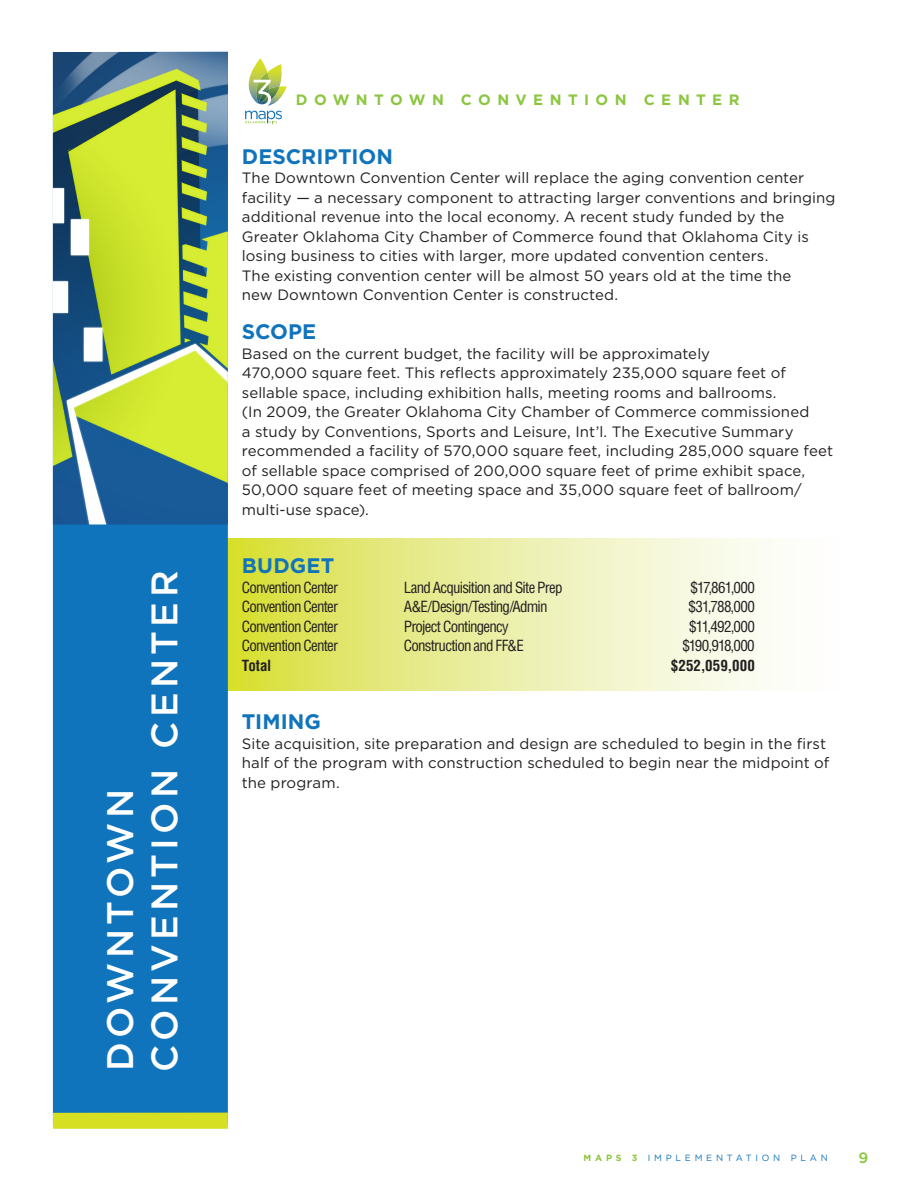
<style>
.page{position:relative;width:918px;height:1188px;background:#fff}
.page>*{position:absolute;margin:0;border:0;box-sizing:border-box;transform-origin:0 0}
.pull_quotes-green{font:500 36.9px/44.2px "Gotham";letter-spacing:.11em;color:#fff}
.copy{font:700 21px "Gotham";letter-spacing:.005em;color:#1074bc}
.COPY_BLOCK_Goad{font:700 21px "Gotham";letter-spacing:.005em;color:#1074bc}
.COPY_BLOCK_Goad-2{font:15px/19.5px "Gotham";letter-spacing:.005em;color:#231f20}
.copy-2{font:condensed 15px "Helvetica";letter-spacing:-.05em;color:#231f20}
.copy-3{font:700 15px "Gotham";letter-spacing:.425em;color:#8bc63e}
.copy-4{font:700 condensed 15px "Helvetica";color:#231f20}
.t1{font:500 15px "Gotham";color:#8bc63e}
.t2{font:9px "Gotham";letter-spacing:.42em;color:#1074bc}
.s1{font-weight:700;color:#8bc63e}
</style>
<div class="page">
<svg style="left:228px;top:539px;width:544px;height:151px;background:#eaeea0"></svg>
<svg style="left:245px;top:58px;width:42px;height:65px"></svg>
<div style="left:53px;top:52px;width:175px;height:1072px;background:#1074bc"></div>
<img style="left:53px;top:52px;width:175px;height:472px">
<div style="left:53px;top:1113px;width:175px;height:16px;background:#d6df21"></div>
<p class="pull_quotes-green" style="left:97px;top:1072px;width:503px;rotate:-90deg">DOWNTOWN<br>CONVENTION CENTER</p>
<p class="copy-3" style="left:296px;top:91px;width:445px">DOWNTOWN CONVENTION CENTER</p>
<p class="copy" style="left:242px;top:144px;width:153px">DESCRIPTION</p>
<p class="COPY_BLOCK_Goad-2" style="left:242px;top:168px;width:595px">The Downtown Convention Center will replace the aging convention center facility — a necessary component to attracting larger conventions and bringing additional revenue into the local economy. A recent study funded by the Greater Oklahoma City Chamber of Commerce found that Oklahoma City is losing business to cities with larger, more updated convention centers.<br>The existing convention center will be almost 50 years old at the time the<br>new Downtown Convention Center is constructed.</p>
<p class="COPY_BLOCK_Goad" style="left:242px;top:320px;width:76px">SCOPE</p>
<p class="COPY_BLOCK_Goad-2" style="left:242px;top:343px;width:593px">Based on the current budget, the facility will be approximately<br>470,000 square feet. This reflects approximately 235,000 square feet of sellable space, including exhibition halls, meeting rooms and ballrooms.<br>(In 2009, the Greater Oklahoma City Chamber of Commerce commissioned<br>a study by Conventions, Sports and Leisure, Int’l. The Executive Summary recommended a facility of 570,000 square feet, including 285,000 square feet of sellable space comprised of 200,000 square feet of prime exhibit space, 50,000 square feet of meeting space and 35,000 square feet of ballroom/ multi-use space).</p>
<p class="copy" style="left:242px;top:554px;width:94px">BUDGET</p>
<p class="copy-2" style="left:242px;top:578px;width:98px">Convention Center</p>
<p class="copy-2" style="left:404px;top:578px;width:160px">Land Acquisition and Site Prep</p>
<p class="copy-2" style="left:691px;top:578px;width:66px">$17,861,000</p>
<p class="copy-2" style="left:242px;top:597px;width:98px">Convention Center</p>
<p class="copy-2" style="left:404px;top:597px;width:145px">A&amp;E/Design/Testing/Admin</p>
<p class="copy-2" style="left:688px;top:597px;width:68px">$31,788,000</p>
<p class="copy-2" style="left:242px;top:617px;width:98px">Convention Center</p>
<p class="copy-2" style="left:404px;top:617px;width:107px">Project Contingency</p>
<p class="copy-2" style="left:689px;top:617px;width:67px">$11,492,000</p>
<p class="copy-2" style="left:242px;top:636px;width:98px">Convention Center</p>
<p class="copy-2" style="left:404px;top:636px;width:122px">Construction and FF&amp;E</p>
<p class="copy-2" style="left:682px;top:636px;width:74px">$190,918,000</p>
<p class="copy-4" style="left:242px;top:656px;width:31px">Total</p>
<p class="copy-4" style="left:671px;top:656px;width:85px">$252,059,000</p>
<p class="COPY_BLOCK_Goad" style="left:242px;top:710px;width:81px">TIMING</p>
<p class="COPY_BLOCK_Goad-2" style="left:242px;top:733px;width:589px">Site acquisition, site preparation and design are scheduled to begin in the first half of the program with construction scheduled to begin near the midpoint of the program.</p>
<p class="t2" style="left:584px;top:1153px;width:246px"><span class="s1">MAPS 3</span> IMPLEMENTATION PLAN</p>
<p class="t1" style="left:858px;top:1149px;width:11px">9</p>
</div>
